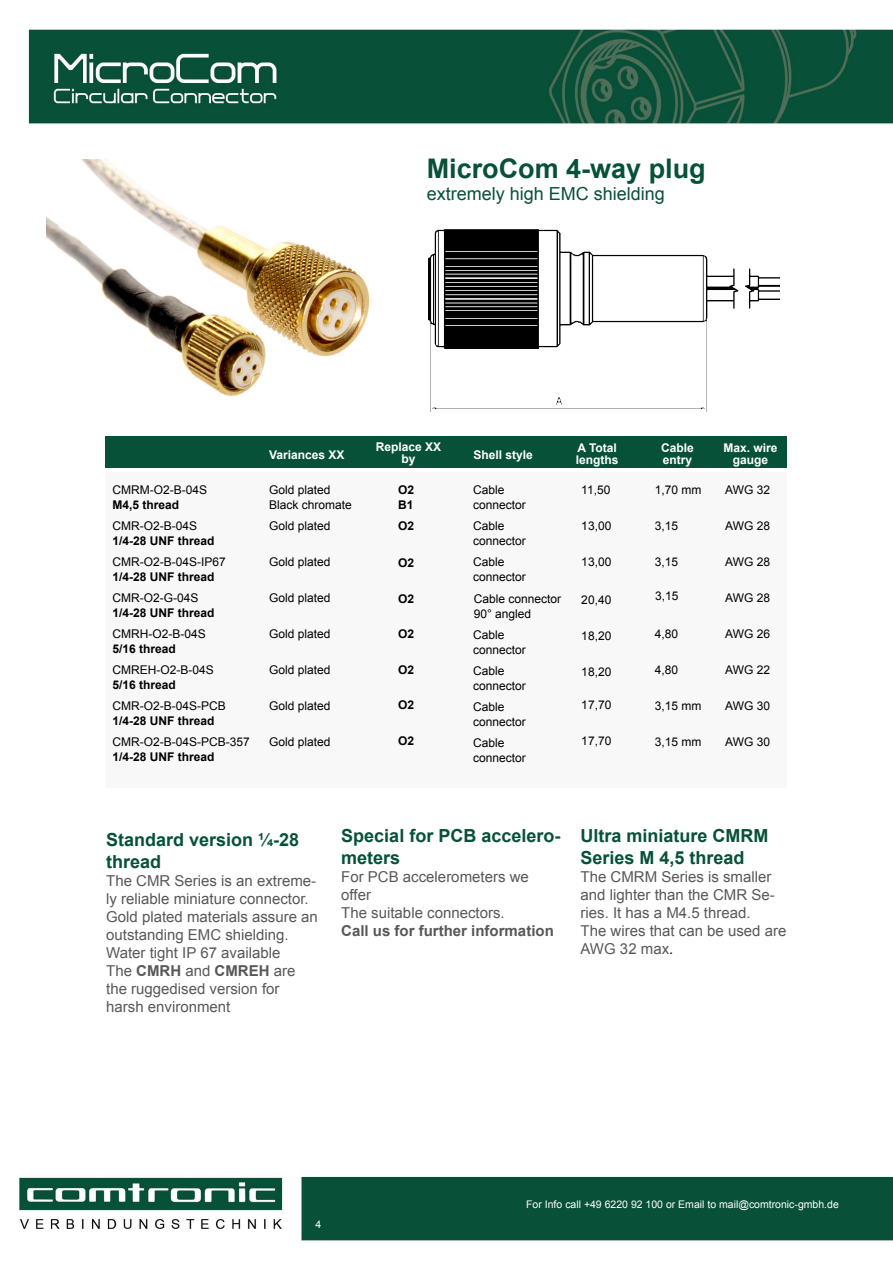
<style>
.page{position:relative;width:893px;height:1263px;background:#fff}
.page>*{position:absolute;margin:0;border:0;box-sizing:border-box;transform-origin:0 0}
.t1{font:700 27px "Arial";color:#075138}
.t2{font:700 18px/22.5px "Arial";color:#075138}
.t3{font:18px "Arial";color:#075138}
.t4{font:15px/18px "Arial";color:#58585a}
.t5{font:700 15px "Arial";color:#58585a}
.t6{font:12px/15px "Arial";color:#000}
.t7{font:700 12px/15px "Arial";color:#000}
.t8{font:700 12px/12px "Arial";color:#fff}
.t9{font:10.5px "Arial";color:#fff}
.s1{font-weight:700}
.s2{color:#000}
</style>
<div class="page">
<img style="left:18px;top:29px;width:875px;height:1212px">
<img style="left:47px;top:160px;width:380px;height:279px">
<img style="left:429px;top:228px;width:350px;height:184px">
<div style="left:105px;top:472px;width:681px;height:316px;background:#f8f8f8"></div>
<div style="left:105px;top:436px;width:681px;height:32px;background:#075138"></div>
<h1 class="t1" style="left:427px;top:150px;width:281px">MicroCom 4-way plug</h1>
<h2 class="t3" style="left:427px;top:182px;width:240px">extremely high EMC shielding</h2>
<p class="t6" style="left:113px;top:482px;width:96px">CMRM-O2-B-04S</p>
<p class="t7" style="left:113px;top:498px;width:68px">M4,5 thread</p>
<p class="t6" style="left:113px;top:518px;width:86px">CMR-O2-B-04S</p>
<p class="t7" style="left:113px;top:534px;width:104px">1/4-28 UNF thread</p>
<p class="t6" style="left:113px;top:554px;width:115px">CMR-O2-B-04S-IP67</p>
<p class="t7" style="left:113px;top:570px;width:104px">1/4-28 UNF thread</p>
<p class="t6" style="left:113px;top:590px;width:88px">CMR-O2-G-04S</p>
<p class="t7" style="left:113px;top:606px;width:104px">1/4-28 UNF thread</p>
<p class="t6" style="left:113px;top:626px;width:95px">CMRH-O2-B-04S</p>
<p class="t7" style="left:113px;top:642px;width:65px">5/16 thread</p>
<p class="t6" style="left:113px;top:662px;width:103px">CMREH-O2-B-04S</p>
<p class="t7" style="left:113px;top:678px;width:65px">5/16 thread</p>
<p class="t6" style="left:113px;top:698px;width:115px">CMR-O2-B-04S-PCB</p>
<p class="t7" style="left:113px;top:714px;width:104px">1/4-28 UNF thread</p>
<p class="t6" style="left:113px;top:734px;width:139px">CMR-O2-B-04S-PCB-357</p>
<p class="t7" style="left:113px;top:750px;width:104px">1/4-28 UNF thread</p>
<p class="t8" style="left:376px;top:441px;width:67px;text-align:center">Replace XX by</p>
<p class="t8" style="left:576px;top:442px;width:44px">A Total lengths</p>
<p class="t8" style="left:661px;top:442px;width:34px">Cable</p>
<p class="t8" style="left:269px;top:449px;width:77px">Variances XX</p>
<p class="t8" style="left:723px;top:442px;width:56px;text-align:center">Max. wire gauge</p>
<p class="t6" style="left:725px;top:482px;width:46px">AWG 32</p>
<p class="t6" style="left:725px;top:518px;width:46px">AWG 28</p>
<p class="t6" style="left:725px;top:554px;width:46px">AWG 28</p>
<p class="t6" style="left:725px;top:590px;width:46px">AWG 28</p>
<p class="t6" style="left:725px;top:626px;width:46px">AWG 26</p>
<p class="t6" style="left:725px;top:662px;width:46px">AWG 22</p>
<p class="t6" style="left:725px;top:698px;width:46px">AWG 30</p>
<p class="t6" style="left:725px;top:734px;width:46px">AWG 30</p>
<p class="t8" style="left:633px;top:442px;width:60px;text-indent:-9px">Max. wire gaugentry</p>
<p class="t8" style="left:474px;top:449px;width:61px">Shell style</p>
<p class="t6" style="left:269px;top:482px;width:84px">Gold plated<br>Black chromate</p>
<p class="t6" style="left:269px;top:518px;width:63px">Gold plated</p>
<p class="t6" style="left:269px;top:554px;width:63px">Gold plated</p>
<p class="t6" style="left:269px;top:590px;width:63px">Gold plated</p>
<p class="t6" style="left:269px;top:626px;width:63px">Gold plated</p>
<p class="t6" style="left:269px;top:662px;width:63px">Gold plated</p>
<p class="t6" style="left:269px;top:698px;width:63px">Gold plated</p>
<p class="t6" style="left:269px;top:734px;width:63px">Gold plated</p>
<p class="t7" style="left:398px;top:483px;width:18px">O2<br>B1</p>
<p class="t7" style="left:398px;top:519px;width:18px">O2</p>
<p class="t7" style="left:398px;top:556px;width:18px">O2</p>
<p class="t7" style="left:398px;top:592px;width:18px">O2</p>
<p class="t7" style="left:398px;top:627px;width:18px">O2</p>
<p class="t7" style="left:398px;top:663px;width:18px">O2</p>
<p class="t7" style="left:398px;top:698px;width:18px">O2</p>
<p class="t7" style="left:398px;top:734px;width:18px">O2</p>
<p class="t6" style="left:473px;top:482px;width:54px">Cable connector</p>
<p class="t6" style="left:473px;top:518px;width:54px">Cable connector</p>
<p class="t6" style="left:473px;top:554px;width:54px">Cable connector</p>
<p class="t6" style="left:581px;top:482px;width:31px">11,50</p>
<p class="t6" style="left:581px;top:518px;width:32px">13,00</p>
<p class="t6" style="left:581px;top:554px;width:32px">13,00</p>
<p class="t6" style="left:581px;top:592px;width:32px">20,40</p>
<p class="t6" style="left:581px;top:628px;width:32px">18,20</p>
<p class="t6" style="left:581px;top:664px;width:32px">18,20</p>
<p class="t6" style="left:581px;top:697px;width:32px">17,70</p>
<p class="t6" style="left:581px;top:733px;width:32px">17,70</p>
<p class="t6" style="left:655px;top:482px;width:48px">1,70 mm</p>
<p class="t6" style="left:655px;top:518px;width:25px">3,15</p>
<p class="t6" style="left:655px;top:554px;width:25px">3,15</p>
<p class="t6" style="left:474px;top:592px;width:89px">Cable connector<br>90° angled</p>
<p class="t6" style="left:655px;top:588px;width:25px">3,15</p>
<p class="t6" style="left:655px;top:626px;width:25px">4,80</p>
<p class="t6" style="left:655px;top:662px;width:25px">4,80</p>
<p class="t6" style="left:655px;top:698px;width:48px">3,15 mm</p>
<p class="t6" style="left:655px;top:734px;width:48px">3,15 mm</p>
<p class="t6" style="left:473px;top:627px;width:54px">Cable connector</p>
<p class="t6" style="left:473px;top:663px;width:54px">Cable connector</p>
<p class="t6" style="left:473px;top:699px;width:54px">Cable connector</p>
<p class="t6" style="left:473px;top:735px;width:54px">Cable connector</p>
<h2 class="t2" style="left:106px;top:829px;width:195px">Standard version ¼-28 thread</h2>
<p class="t4" style="left:106px;top:872px;width:213px">The CMR Series is an extreme&shy;ly reliable miniature connector.<br>Gold plated materials assure an outstanding EMC shielding.<br>Water tight IP 67 available<br>The <span class="s1">CMRH</span> and <span class="s1">CMREH</span> are the ruggedised version for harsh environment</p>
<h2 class="t2" style="left:341px;top:825px;width:221px">Special for PCB accelero&shy;meters</h2>
<p class="t4" style="left:341px;top:868px;width:189px">For PCB accelerometers we offer<br>The suitable connectors.</p>
<p class="t5" style="left:341px;top:921px;width:214px">Call us for further information</p>
<h2 class="t2" style="left:580px;top:825px;width:190px">Ultra miniature CMRM<br>Series M 4,5 thread</h2>
<p class="t4" style="left:580px;top:868px;width:207px">The CMRM Series is smaller and lighter than the CMR Se&shy;ries. It has a M4.5 thread.<br>The wires that can be used are<br>AWG 32 max<span class="s2">.</span></p>
<p class="t9" style="left:316px;top:1217px;width:7px">4</p>
<p class="t9" style="left:526px;top:1197px;width:314px">For Info call +49 6220 92 100 or Email to mail@comtronic-gmbh.de</p>
</div>
